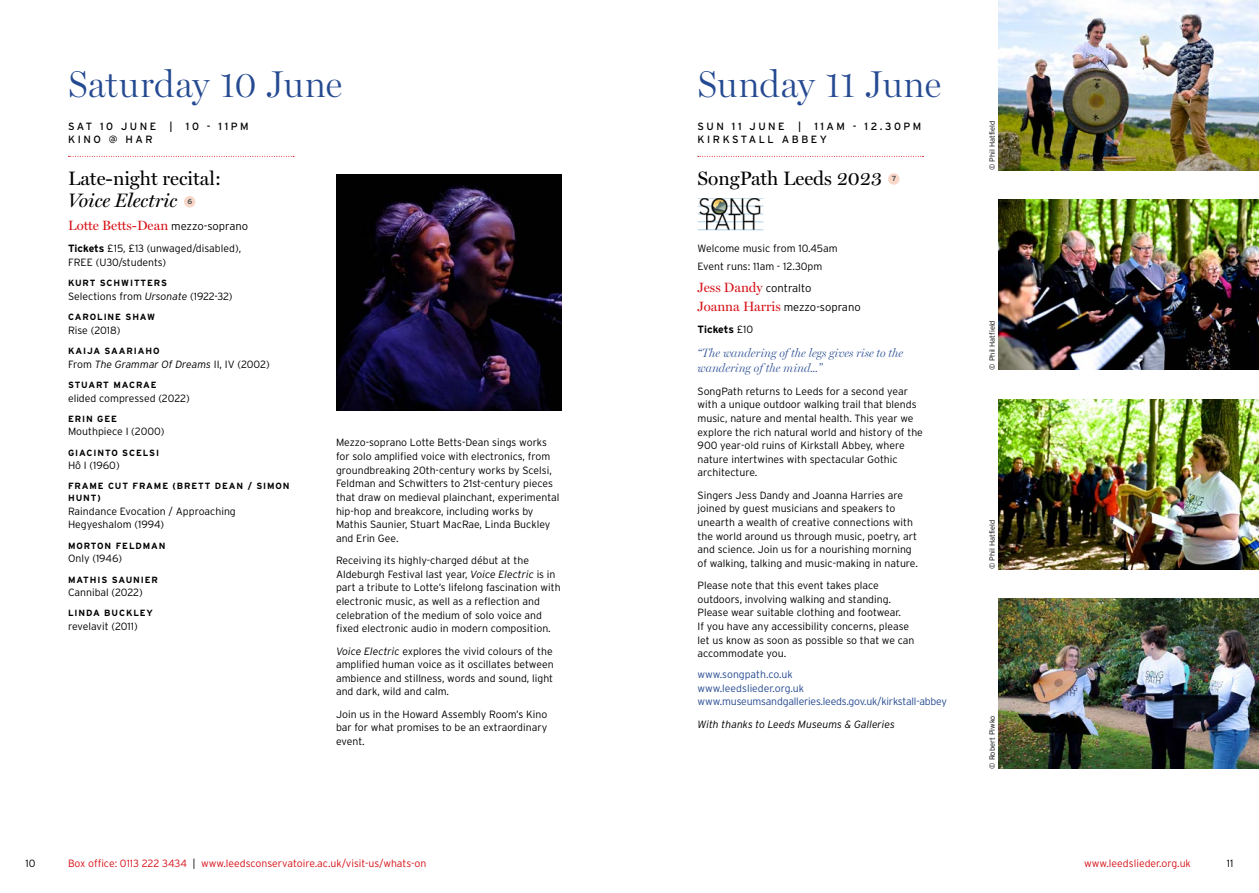
<style>
.page{position:relative;width:1259px;height:893px;background:#fff}
.page>*{position:absolute;margin:0;border:0;box-sizing:border-box;transform-origin:0 0}
.heading{font:300 37.5px "Miller Display";color:#254a91}
.listing_title{font:19.5px/22.5px "Miller Display";color:#000}
.listing_performer{font:13.5px "Miller Display";color:#d71117}
.listing_quote{font:italic 300 12px/15.6px "Miller Display";color:#254a91}
.listing_performer-2{font:300 11.25px "Interstate";letter-spacing:-.005em;color:#000}
.listing_body{font:300 10.5px/13.6px "Interstate";color:#000}
.listing_piece_name{font:300 10.5px/13.6px "Interstate";color:#000}
.listing_body-2{font:300 10.5px/13.6px "Interstate";letter-spacing:-.02em;color:#254a91}
.t1{font:300 10.5px "Interstate";color:#d71117}
.date_and_time{font:10.5px/13.6px "Interstate";letter-spacing:.24em;color:#000}
.listing_body-3{font:italic 300 10.5px "Interstate";color:#000}
.listing_piece_name-2{font:italic 300 10.5px "Interstate";color:#000}
.listing_body-4{font:700 10.5px "Interstate";letter-spacing:-.005em;color:#000}
.listing_composer_hea{font:700 9px/11.7px "Interstate";letter-spacing:.1em;color:#000}
.small_print{font:300 7.5px "Interstate";color:#000}
.event_number{font:700 7.35px "Interstate";color:#575756}
.s1{font-style:italic}
.s2{font-family:"Interstate";font-weight:300;font-size:11.25px;color:#000}
.s3{font-weight:700}
.s4{font-style:normal}
.s5{font-family:"Miller Display";font-weight:400;font-size:13.5px;color:#d71117}
.s6{font-weight:300}
.s7{color:#000}
</style>
<div class="page">
<svg style="left:68px;top:156px;width:226px;height:1px"></svg>
<img style="left:336px;top:175px;width:225px;height:236px">
<svg style="left:698px;top:156px;width:225px;height:1px"></svg>
<img style="left:697px;top:198px;width:67px;height:32px">
<img style="left:998px;top:0;width:261px;height:170px">
<img style="left:998px;top:199px;width:261px;height:171px">
<img style="left:998px;top:399px;width:261px;height:170px">
<img style="left:998px;top:598px;width:261px;height:171px">
<div style="left:184px;top:196px;width:11px;height:12px;background:#f9d8ca;border-radius:50%"></div>
<div style="left:888px;top:173px;width:11px;height:12px;background:#f9d8ca;border-radius:50%"></div>
<p class="heading" style="left:68px;top:61px;width:276px">Saturday 10 June</p>
<p class="date_and_time" style="left:68px;top:119px;width:90px">SAT 10 JUNE</p>
<p class="date_and_time" style="left:170px;top:119px;width:5px">|</p>
<p class="date_and_time" style="left:186px;top:119px;width:64px">10 - 11PM</p>
<p class="date_and_time" style="left:68px;top:133px;width:86px">KINO @ HAR</p>
<p class="listing_title" style="left:68px;top:167px;width:155px">Late-night recital:<br><span class="s1">Voice Electric</span></p>
<p class="listing_performer" style="left:68px;top:218px;width:182px">Lotte Betts-Dean <span class="s2">mezzo-soprano</span></p>
<p class="listing_body" style="left:68px;top:242px;width:175px"><span class="s3">Tickets</span> £15, £13 (unwaged/disabled),<br>FREE (U30/students)</p>
<p class="listing_composer_hea" style="left:68px;top:277px;width:101px">KURT SCHWITTERS</p>
<p class="listing_piece_name" style="left:68px;top:289px;width:166px">Selections from <span class="s1">Ursonate</span> (1922-32)</p>
<p class="listing_composer_hea" style="left:68px;top:311px;width:88px">CAROLINE SHAW</p>
<p class="listing_piece_name" style="left:68px;top:323px;width:54px">Rise (2018)</p>
<p class="listing_composer_hea" style="left:68px;top:345px;width:93px">KAIJA SAARIAHO</p>
<p class="listing_piece_name-2" style="left:68px;top:358px;width:203px"><span class="s4">From</span> The Grammar Of Dreams <span class="s4">II, IV (2002)</span></p>
<p class="listing_composer_hea" style="left:68px;top:379px;width:90px">STUART MACRAE</p>
<p class="listing_piece_name" style="left:68px;top:391px;width:123px">elided compressed (2022)</p>
<p class="listing_composer_hea" style="left:68px;top:413px;width:50px">ERIN GEE</p>
<p class="listing_piece_name" style="left:68px;top:425px;width:98px">Mouthpiece I (2000)</p>
<p class="listing_composer_hea" style="left:68px;top:446px;width:93px">GIACINTO SCELSI</p>
<p class="listing_piece_name" style="left:68px;top:459px;width:53px">Hô I (1960)</p>
<p class="listing_composer_hea" style="left:68px;top:480px;width:223px">FRAME CUT FRAME (BRETT DEAN / SIMON<br>HUNT)</p>
<p class="listing_piece_name" style="left:68px;top:504px;width:169px">Raindance Evocation / Approaching<br>Hegyeshalom (1994)</p>
<p class="listing_composer_hea" style="left:68px;top:540px;width:99px">MORTON FELDMAN</p>
<p class="listing_piece_name" style="left:68px;top:552px;width:56px">Only (1946)</p>
<p class="listing_composer_hea" style="left:68px;top:573px;width:91px">MATHIS SAUNIER</p>
<p class="listing_piece_name" style="left:68px;top:586px;width:76px">Cannibal (2022)</p>
<p class="listing_composer_hea" style="left:68px;top:607px;width:86px">LINDA BUCKLEY</p>
<p class="listing_piece_name" style="left:68px;top:619px;width:71px">revelavit (2011)</p>
<p class="event_number" style="left:188px;top:197px;width:6px">6</p>
<p class="listing_body" style="left:336px;top:436px;width:225px">Mezzo-soprano Lotte Betts-Dean sings works for solo amplified voice with electronics, from groundbreaking 20th-century works by Scelsi, Feldman and Schwitters to 21st-century pieces that draw on medieval plainchant, experimental hip-hop and breakcore, including works by Mathis Saunier, Stuart MacRae, Linda Buckley and Erin Gee.</p>
<p class="listing_body" style="left:336px;top:553px;width:226px">Receiving its highly-charged début at the Aldeburgh Festival last year, <span class="s1">Voice Electric</span> is in part a tribute to Lotte’s lifelong fascination with electronic music, as well as a reflection and celebration of the medium of solo voice and fixed electronic audio in modern composition.</p>
<p class="listing_body" style="left:336px;top:644px;width:219px;text-align:justify"><span class="s1">Voice Electric</span> explores the vivid colours of the amplified human voice as it oscillates between ambience and stillness, words and sound, light and dark, wild and calm.</p>
<p class="listing_body" style="left:336px;top:707px;width:213px;text-align:justify">Join us in the Howard Assembly Room’s Kino bar for what promises to be an extraordinary event.</p>
<p class="heading" style="left:697px;top:61px;width:245px">Sunday 11 June</p>
<p class="date_and_time" style="left:697px;top:119px;width:89px">SUN 11 JUNE</p>
<p class="date_and_time" style="left:798px;top:119px;width:5px">|</p>
<p class="date_and_time" style="left:697px;top:119px;width:225px;text-indent:117px">11AM - 12.30PM<br>KIRKSTALL ABBEY</p>
<p class="listing_title" style="left:697px;top:167px;width:186px">SongPath Leeds 2023</p>
<p class="event_number" style="left:892px;top:175px;width:6px">7</p>
<p class="listing_body" style="left:697px;top:242px;width:142px">Welcome music from 10.45am</p>
<p class="listing_body" style="left:697px;top:259px;width:126px">Event runs: 11am - 12.30pm</p>
<p class="listing_performer" style="left:697px;top:279px;width:115px">Jess Dandy <span class="s2">contralto</span></p>
<p class="listing_performer-2" style="left:697px;top:300px;width:165px"><span class="s5">Joanna Harris</span> mezzo-soprano</p>
<p class="listing_body-4" style="left:697px;top:323px;width:57px">Tickets <span class="s6">£10</span></p>
<p class="listing_quote" style="left:697px;top:345px;width:207px">“The wandering of the legs gives rise to the wandering of the mind…”</p>
<p class="listing_body" style="left:697px;top:384px;width:227px">SongPath returns to Leeds for a second year with a unique outdoor walking trail that blends music, nature and mental health. This year we explore the rich natural world and history of the 900 year-old ruins of Kirkstall Abbey, where nature intertwines with spectacular Gothic architecture.</p>
<p class="listing_body" style="left:697px;top:488px;width:222px">Singers Jess Dandy and Joanna Harries are joined by guest musicians and speakers to unearth a wealth of creative connections with the world around us through music, poetry, art and science. Join us for a nourishing morning of walking, talking and music-making in nature.</p>
<p class="listing_body" style="left:697px;top:578px;width:218px">Please note that this event takes place outdoors, involving walking and standing.<br>Please wear suitable clothing and footwear.<br>If you have any accessibility concerns, please let us know as soon as possible so that we can accommodate you.</p>
<p class="listing_body-2" style="left:697px;top:667px;width:251px">www.songpath.co.uk<br>www.leedslieder.org.uk www.museumsandgalleries.leeds.gov.uk/kirkstall-abbey</p>
<p class="listing_body-3" style="left:697px;top:718px;width:199px">With thanks to Leeds Museums &amp; Galleries</p>
<p class="small_print" style="left:988px;top:170px;width:51px;rotate:-90deg">© Phil Hatfield</p>
<p class="small_print" style="left:988px;top:370px;width:51px;rotate:-90deg">© Phil Hatfield</p>
<p class="small_print" style="left:988px;top:569px;width:51px;rotate:-90deg">© Phil Hatfield</p>
<p class="small_print" style="left:988px;top:769px;width:55px;rotate:-90deg">© Robert Piwko</p>
<p class="listing_body" style="left:26px;top:857px;width:12px">10</p>
<p class="t1" style="left:68px;top:858px;width:360px">Box office: 0113 222 3434 <span class="s7">|</span> www.leedsconservatoire.ac.uk/visit-us/whats-on</p>
<p class="t1" style="left:1084px;top:858px;width:108px">www.leedslieder.org.uk</p>
<p class="listing_body" style="left:1227px;top:857px;width:8px">11</p>
</div>
